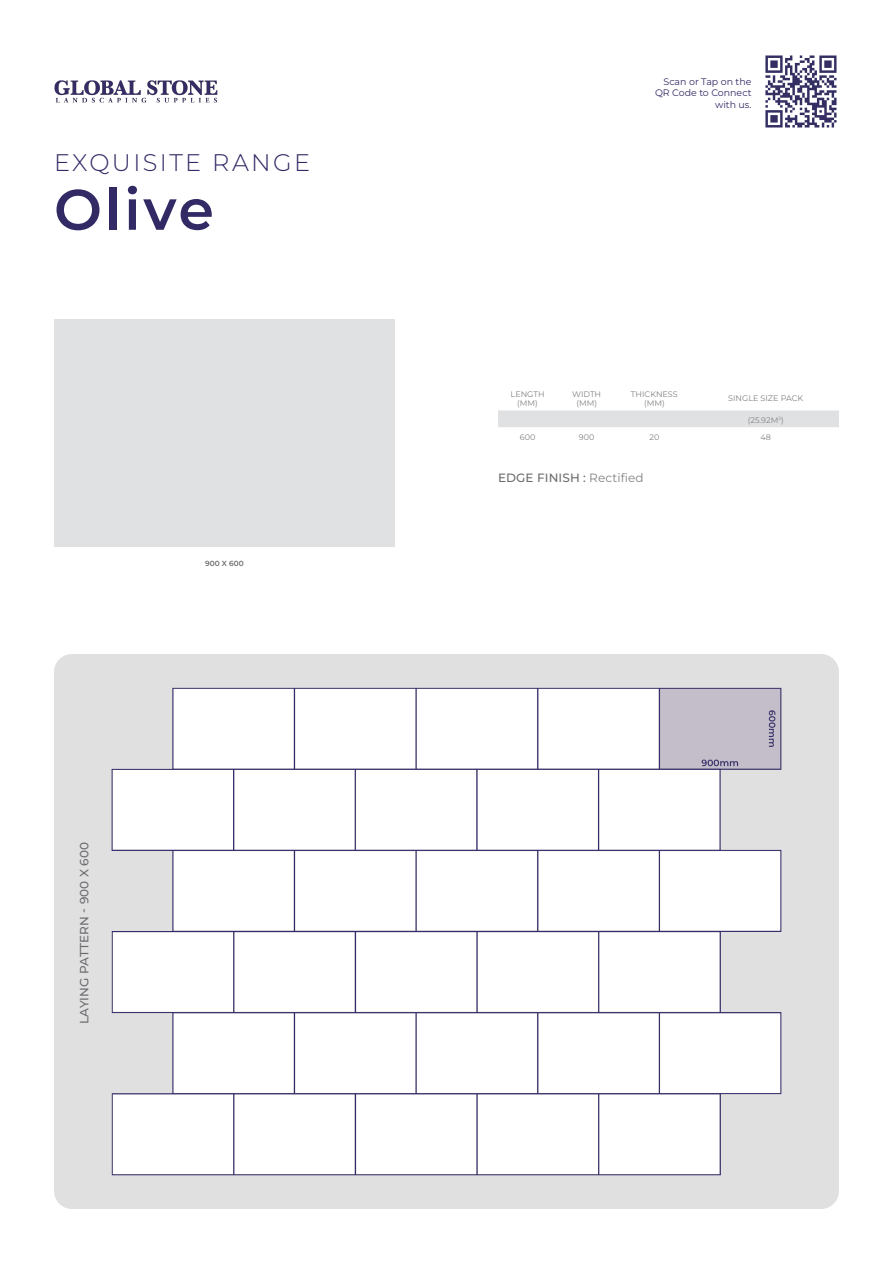
<style>
.page{position:relative;width:893px;height:1263px;background:#fff}
.page>*{position:absolute;margin:0;border:0;box-sizing:border-box;transform-origin:0 0}
.t1{font:600 57px "Montserrat";letter-spacing:.05em;color:#312a65}
.t2{font:300 24px "Montserrat";letter-spacing:.1em;color:#312a65}
.t3{font:500 12px "Montserrat";letter-spacing:.01em;color:#6c6d70}
.t4{font:9.45px/11.4px "Montserrat";color:#312a65;text-align:right}
.t5{font:8.1px/9.1px "Montserrat";color:#808285;text-align:center}
.t6{font:600 7.5px "Montserrat";color:#6c6d70}
.s1{font-weight:400;color:#808285}
</style>
<div class="page">
<img style="left:54px;top:80px;width:164px;height:23px">
<img style="left:765px;top:55px;width:72px;height:73px">
<div style="left:54px;top:320px;width:341px;height:227px;background:#e0e1e2"></div>
<img style="left:54px;top:654px;width:785px;height:555px">
<div style="left:498px;top:410px;width:341px;height:17px;background:#e0e1e2"></div>
<p class="t2" style="left:54px;top:147px;width:258px">EXQUISITE RANGE</p>
<p class="t1" style="left:54px;top:172px;width:161px">Olive</p>
<p class="t3" style="left:76px;top:1024px;width:183px;rotate:-90deg">LAYING PATTERN - 900 X 600</p>
<p class="t6" style="left:205px;top:558px;width:40px">900 X 600</p>
<p class="t4" style="left:655px;top:76px;width:98px">Scan or Tap on the<br>QR Code to Connect with us.</p>
<p class="t5" style="left:511px;top:389px;width:36px">LENGTH (MM)</p>
<p class="t5" style="left:572px;top:389px;width:30px">WIDTH (MM)</p>
<p class="t5" style="left:631px;top:389px;width:48px">THICKNESS (MM)</p>
<p class="t5" style="left:728px;top:394px;width:77px">SINGLE SIZE PACK</p>
<p class="t5" style="left:748px;top:415px;width:37px">(25.92M<sup>2</sup>)</p>
<p class="t5" style="left:520px;top:432px;width:17px">600</p>
<p class="t5" style="left:579px;top:432px;width:17px">900</p>
<p class="t5" style="left:649px;top:432px;width:11px">20</p>
<p class="t5" style="left:760px;top:432px;width:12px">48</p>
<p class="t3" style="left:498px;top:470px;width:147px">EDGE FINISH : <span class="s1">Rectified</span></p>
</div>
